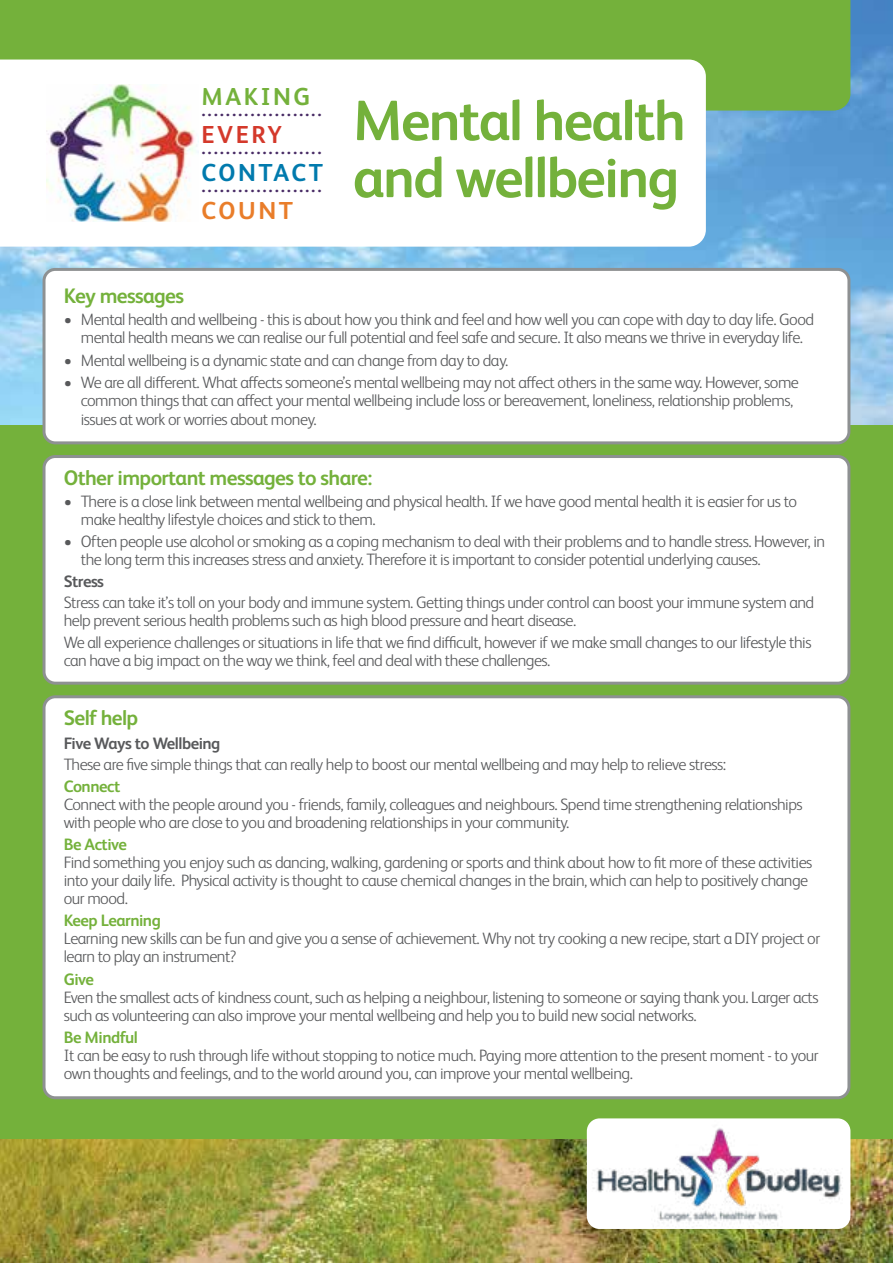
<style>
.page{position:relative;width:893px;height:1263px;background:#fff}
.page>*{position:absolute;margin:0;border:0;box-sizing:border-box;transform-origin:0 0}
.t1{font:700 57px "FS Albert Pro";letter-spacing:-.03em;color:#74b13b}
.t2{font:700 24.6px "FS Albert Pro";letter-spacing:.1em;color:#017aad}
.t3{font:700 24.6px "FS Albert Pro";letter-spacing:.1em;color:#74b13b}
.t4{font:700 24.6px "FS Albert Pro";letter-spacing:.1em;color:#d4392b}
.t5{font:700 24.6px "FS Albert Pro";letter-spacing:.1em;color:#e97d2a}
.t6{font:700 21px "FS Albert Pro";letter-spacing:-.03em;color:#74b13b}
.t7{font:700 19.05px "FS Albert Pro";color:#482b65}
.t8{font:300 16.5px/18px "FS Albert Pro";letter-spacing:-.03em;color:#58595b}
.t9{font:700 16.5px "FS Albert Pro";letter-spacing:-.03em;color:#74b13b}
.t10{font:700 16.5px "FS Albert Pro";letter-spacing:-.03em;color:#58595b}
</style>
<div class="page">
<img style="left:0;top:0;width:893px;height:425px">
<div style="left:0;top:425px;width:893px;height:838px;background:#74b13b"></div>
<img style="left:0;top:1140px;width:628px;height:123px">
<div style="left:0;top:0;width:850px;height:111px;background:#74b13b"></div>
<svg style="left:0;top:60px;width:706px;height:187px"></svg>
<div style="left:44px;top:269px;width:805px;height:174px;background:#fff;border-radius:11px"></div>
<div style="left:43px;top:268px;width:807px;height:176px;border:3px solid #8e9192;border-radius:11px"></div>
<div style="left:44px;top:456px;width:805px;height:227px;background:#fff;border-radius:11px"></div>
<div style="left:43px;top:455px;width:807px;height:230px;border:3px solid #8e9192;border-radius:11px"></div>
<div style="left:44px;top:697px;width:805px;height:401px;background:#fff;border-radius:11px"></div>
<img style="left:47px;top:84px;width:151px;height:138px">
<div style="left:587px;top:1118px;width:263px;height:111px;background:#fff;border-radius:13px"></div>
<img style="left:592px;top:1120px;width:36px;height:108px">
<img style="left:628px;top:314px;width:265px;height:949px">
<p class="t3" style="left:202px;top:79px;width:110px">MAKING</p>
<p class="t7" style="left:202px;top:96px;width:122px">....................</p>
<p class="t4" style="left:202px;top:117px;width:82px">EVERY</p>
<p class="t7" style="left:202px;top:134px;width:122px">....................</p>
<p class="t2" style="left:202px;top:155px;width:123px">CONTACT</p>
<p class="t7" style="left:202px;top:172px;width:122px">....................</p>
<p class="t5" style="left:202px;top:193px;width:93px">COUNT</p>
<p class="t1" style="left:353px;top:80px;width:334px">Mental health</p>
<p class="t1" style="left:353px;top:137px;width:328px">and wellbeing</p>
<p class="t6" style="left:64px;top:281px;width:122px">Key messages</p>
<p class="t8" style="left:64px;top:310px;width:752px;text-align:center">• Mental health and wellbeing - this is about how you think and feel and how well you can cope with day to day life. Good mental health means we can realise our full potential and feel safe and secure. It also means we thrive in everyday life.</p>
<p class="t8" style="left:64px;top:350px;width:446px">• Mental wellbeing is a dynamic state and can change from day to day.</p>
<p class="t8" style="left:81px;top:372px;width:720px;text-indent:-17px">• We are all different. What affects someone’s mental wellbeing may not affect others in the same way. However, some common things that can affect your mental wellbeing include loss or bereavement, loneliness, relationship problems,</p>
<p class="t8" style="left:81px;top:410px;width:237px">issues at work or worries about money.</p>
<p class="t6" style="left:64px;top:463px;width:310px">Other important messages to share:</p>
<p class="t8" style="left:81px;top:491px;width:718px;text-indent:-17px">• There is a close link between mental wellbeing and physical health. If we have good mental health it is easier for us to make healthy lifestyle choices and stick to them.</p>
<p class="t8" style="left:81px;top:531px;width:746px;text-indent:-17px">• Often people use alcohol or smoking as a coping mechanism to deal with their problems and to handle stress. However, in the long term this increases stress and anxiety. Therefore it is important to consider potential underlying causes.</p>
<p class="t10" style="left:64px;top:570px;width:42px">Stress</p>
<p class="t8" style="left:64px;top:592px;width:752px">Stress can take it’s toll on your body and immune system. Getting things under control can boost your immune system and help prevent serious health problems such as high blood pressure and heart disease.</p>
<p class="t8" style="left:64px;top:632px;width:749px">We all experience challenges or situations in life that we find difficult, however if we make small changes to our lifestyle this can have a big impact on the way we think, feel and deal with these challenges.</p>
<p class="t6" style="left:64px;top:703px;width:76px">Self help</p>
<p class="t10" style="left:64px;top:732px;width:158px">Five Ways to Wellbeing</p>
<p class="t8" style="left:64px;top:754px;width:664px">These are five simple things that can really help to boost our mental wellbeing and may help to relieve stress:</p>
<p class="t9" style="left:64px;top:774px;width:58px">Connect</p>
<p class="t8" style="left:64px;top:794px;width:740px">Connect with the people around you - friends, family, colleagues and neighbours. Spend time strengthening relationships with people who are close to you and broadening relationships in your community.</p>
<p class="t9" style="left:64px;top:833px;width:65px">Be Active</p>
<p class="t8" style="left:64px;top:852px;width:750px">Find something you enjoy such as dancing, walking, gardening or sports and think about how to fit more of these activities into your daily life. Physical activity is thought to cause chemical changes in the brain, which can help to positively change our mood.</p>
<p class="t9" style="left:64px;top:909px;width:99px">Keep Learning</p>
<p class="t8" style="left:64px;top:929px;width:758px">Learning new skills can be fun and give you a sense of achievement. Why not try cooking a new recipe, start a DIY project or learn to play an instrument?</p>
<p class="t9" style="left:64px;top:967px;width:32px">Give</p>
<p class="t8" style="left:64px;top:987px;width:756px">Even the smallest acts of kindness count, such as helping a neighbour, listening to someone or saying thank you. Larger acts such as volunteering can also improve your mental wellbeing and help you to build new social networks.</p>
<p class="t9" style="left:64px;top:1025px;width:76px">Be Mindful</p>
<p class="t8" style="left:64px;top:1045px;width:756px">It can be easy to rush through life without stopping to notice much. Paying more attention to the present moment - to your own thoughts and feelings, and to the world around you, can improve your mental wellbeing.</p>
</div>
